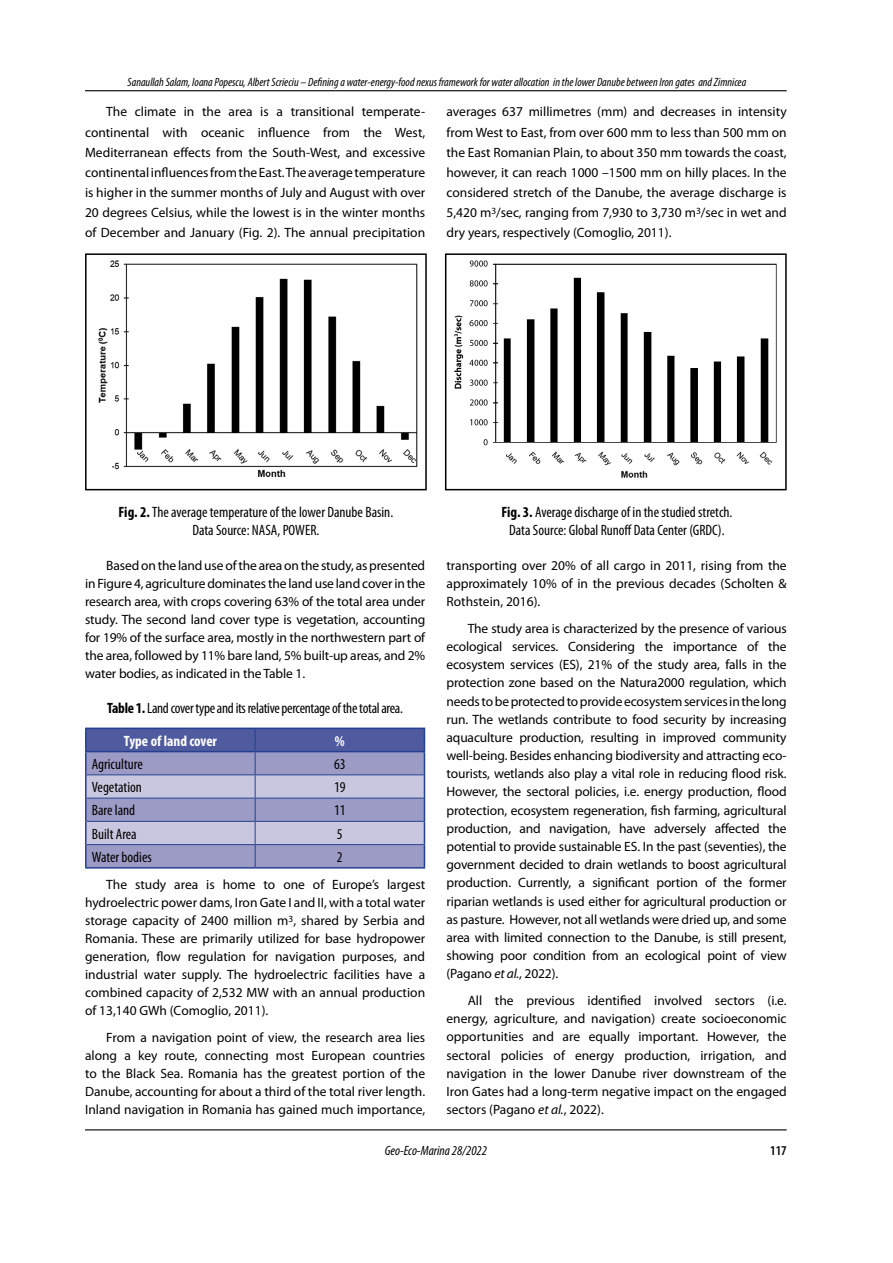
<style>
.page{position:relative;width:893px;height:1263px;background:#fff}
.page>*{position:absolute;margin:0;border:0;box-sizing:border-box;transform-origin:0 0}
.t1{font:condensed 15px/18px "Myriad Pro";color:#000;text-align:center}
.t2{font:condensed 15px/32.5px "Myriad Pro";letter-spacing:-.02em;color:#000}
.t3{font:700 condensed 15px "Myriad Pro";color:#fff}
.t4{font:13.5px/18.1px "Myriad Pro";color:#000;text-align:justify}
.t5{font:italic condensed 13.5px "Myriad Pro";color:#000}
.t6{font:600 condensed 13.5px "Myriad Pro";color:#000}
.t7{font:italic condensed 12px "Myriad Pro";color:#000}
.s1{font-weight:700}
.s2{font-weight:700;color:#fff}
.s3{font-style:italic}
</style>
<div class="page">
<hr style="left:85px;top:1129px;width:702px;height:1px;background:#000">
<hr style="left:85px;top:90px;width:702px;height:1px;background:#000">
<img style="left:98px;top:260px;width:320px;height:217px">
<div style="left:85px;top:253px;width:342px;height:237px;border:2px solid #000"></div>
<img style="left:454px;top:260px;width:323px;height:218px">
<div style="left:445px;top:253px;width:342px;height:237px;border:2px solid #000"></div>
<hr style="left:85px;top:752px;width:2px;height:23px;background:#25408f">
<hr style="left:85px;top:775px;width:2px;height:23px;background:#25408f">
<hr style="left:85px;top:798px;width:2px;height:23px;background:#25408f">
<hr style="left:85px;top:821px;width:2px;height:24px;background:#25408f">
<hr style="left:85px;top:845px;width:2px;height:22px;background:#25408f">
<hr style="left:85px;top:867px;width:170px;height:2px;background:#25408f">
<hr style="left:255px;top:867px;width:170px;height:2px;background:#25408f">
<hr style="left:85px;top:728px;width:170px;height:1px;background:#25408f">
<hr style="left:85px;top:729px;width:2px;height:22px;background:#25408f">
<svg style="left:86px;top:728px;width:339px;height:140px;background:#979ac4"></svg>
<hr style="left:85px;top:751px;width:170px;height:1px;background:#25408f">
<hr style="left:255px;top:751px;width:170px;height:1px;background:#25408f">
<p class="t7" style="left:128px;top:74px;width:620px">Sanaullah Salam, Ioana Popescu, Albert Scrieciu – Defining a water-energy-food nexus framework for water allocation in the lower Danube between Iron gates and Zimnicea</p>
<p class="t4" style="left:85px;top:102px;width:342px;line-height:20.1px;text-indent:21px">The climate in the area is a transitional temperate&shy;continental with oceanic influence from the West, Mediterranean effects from the South-West, and excessive continental influences from the East. The average temperature is higher in the summer months of July and August with over 20 degrees Celsius, while the lowest is in the winter months of December and January (Fig. 2). The annual precipitation</p>
<p class="t4" style="left:446px;top:102px;width:342px;line-height:20.1px">averages 637 millimetres (mm) and decreases in intensity from West to East, from over 600 mm to less than 500 mm on the East Romanian Plain, to about 350 mm towards the coast, however, it can reach 1000 –1500 mm on hilly places. In the considered stretch of the Danube, the average discharge is 5,420 m<sup>3</sup>/sec, ranging from 7,930 to 3,730 m<sup>3</sup>/sec in wet and dry years, respectively (Comoglio, 2011).</p>
<p class="t1" style="left:119px;top:502px;width:276px"><span class="s1">Fig. 2.</span> The average temperature of the lower Danube Basin.<br>Data Source: NASA, POWER.</p>
<p class="t1" style="left:501px;top:502px;width:233px"><span class="s1">Fig. 3.</span> Average discharge of in the studied stretch.<br>Data Source: Global Runoff Data Center (GRDC).</p>
<p class="t4" style="left:85px;top:556px;width:342px;text-indent:21px">Based on the land use of the area on the study, as presented in Figure 4, agriculture dominates the land use land cover in the research area, with crops covering 63% of the total area under study. The second land cover type is vegetation, accounting for 19% of the surface area, mostly in the northwestern part of the area, followed by 11% bare land, 5% built-up areas, and 2% water bodies, as indicated in the Table 1.</p>
<p class="t2" style="left:124px;top:692px;width:281px;text-indent:-17px"><span class="s1">Table 1.</span> Land cover type and its relative percentage of the total area.<br><span class="s2">Type of land cover</span></p>
<p class="t4" style="left:446px;top:556px;width:342px">transporting over 20% of all cargo in 2011, rising from the approximately 10% of in the previous decades (Scholten &amp; Rothstein, 2016).</p>
<p class="t4" style="left:446px;top:619px;width:342px;text-indent:21px">The study area is characterized by the presence of various ecological services. Considering the importance of the ecosystem services (ES), 21% of the study area, falls in the protection zone based on the Natura2000 regulation, which needs to be protected to provide ecosystem services in the long run. The wetlands contribute to food security by increasing aquaculture production, resulting in improved community well-being. Besides enhancing biodiversity and attracting eco&shy;tourists, wetlands also play a vital role in reducing flood risk.<br>However, the sectoral policies, i.e. energy production, flood protection, ecosystem regeneration, fish farming, agricultural production, and navigation, have adversely affected the potential to provide sustainable ES. In the past (seventies), the government decided to drain wetlands to boost agricultural production. Currently, a significant portion of the former riparian wetlands is used either for agricultural production or as pasture. However, not all wetlands were dried up, and some area with limited connection to the Danube, is still present, showing poor condition from an ecological point of view (Pagano <span class="s3">et al.</span>, 2022).</p>
<p class="t4" style="left:446px;top:991px;width:342px;text-indent:21px">All the previous identified involved sectors (i.e. energy, agriculture, and navigation) create socioeconomic opportunities and are equally important. However, the sectoral policies of energy production, irrigation, and navigation in the lower Danube river downstream of the Iron Gates had a long-term negative impact on the engaged sectors (Pagano <span class="s3">et al.</span>, 2022).</p>
<p class="t3" style="left:335px;top:731px;width:11px">%</p>
<p class="t1" style="left:92px;top:755px;width:53px">Agriculture</p>
<p class="t1" style="left:334px;top:755px;width:13px">63</p>
<p class="t1" style="left:92px;top:778px;width:52px">Vegetation</p>
<p class="t1" style="left:334px;top:778px;width:13px">19</p>
<p class="t1" style="left:92px;top:801px;width:45px">Bare land</p>
<p class="t1" style="left:334px;top:801px;width:13px">11</p>
<p class="t1" style="left:92px;top:824px;width:46px">Built Area</p>
<p class="t1" style="left:337px;top:824px;width:7px">5</p>
<p class="t1" style="left:92px;top:848px;width:62px">Water bodies</p>
<p class="t1" style="left:337px;top:848px;width:7px">2</p>
<p class="t4" style="left:85px;top:875px;width:342px;text-indent:21px">The study area is home to one of Europe’s largest hydroelectric power dams, Iron Gate І and ІІ, with a total water storage capacity of 2400 million m<sup>3</sup>, shared by Serbia and Romania. These are primarily utilized for base hydropower generation, flow regulation for navigation purposes, and industrial water supply. The hydroelectric facilities have a combined capacity of 2,532 MW with an annual production of 13,140 GWh (Comoglio, 2011).</p>
<p class="t4" style="left:85px;top:1028px;width:342px;text-indent:21px">From a navigation point of view, the research area lies along a key route, connecting most European countries to the Black Sea. Romania has the greatest portion of the Danube, accounting for about a third of the total river length.<br>Inland navigation in Romania has gained much importance,</p>
<p class="t5" style="left:385px;top:1142px;width:104px">Geo-Eco-Marina 28/2022</p>
<p class="t6" style="left:770px;top:1142px;width:18px">117</p>
</div>
